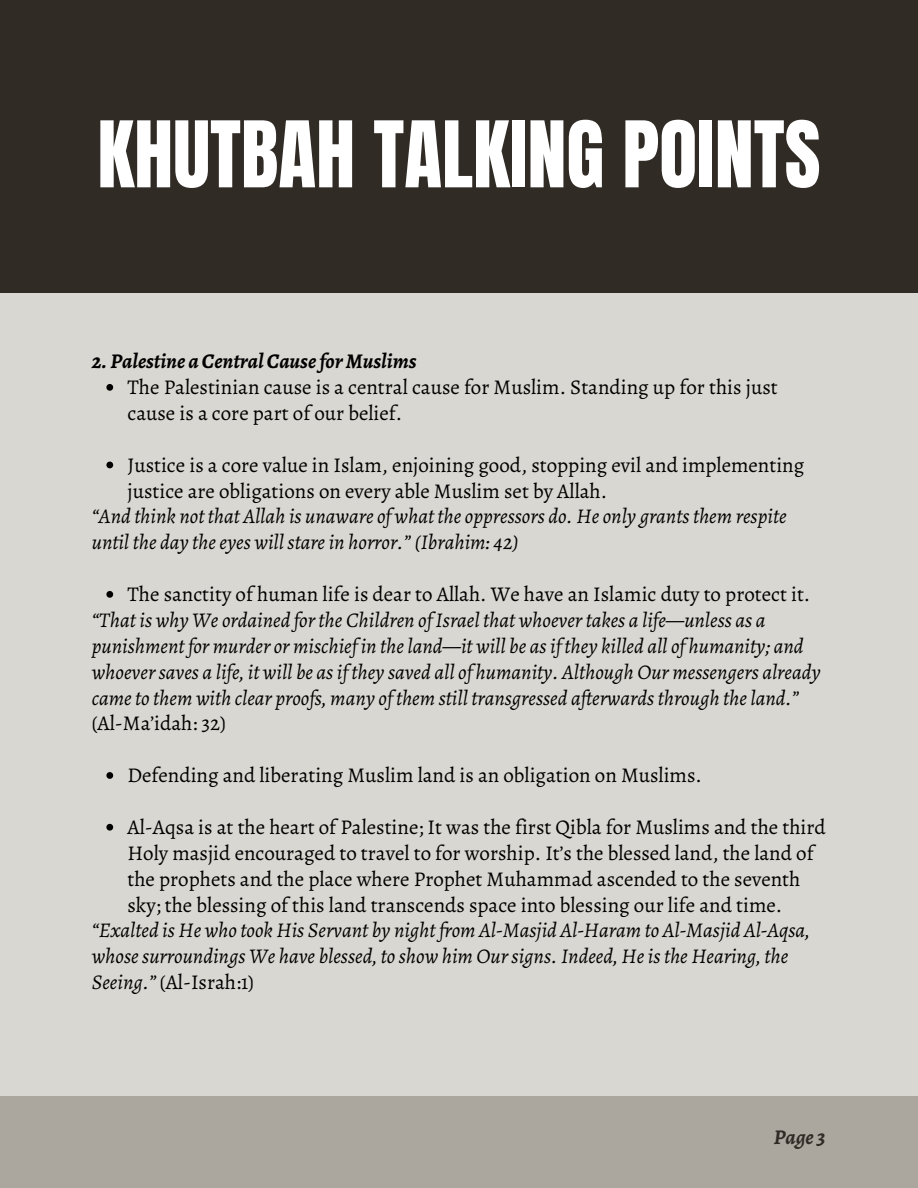
<style>
.page{position:relative;width:918px;height:1188px;background:#fff}
.page>*{position:absolute;margin:0;border:0;box-sizing:border-box;transform-origin:0 0}
.t1{font:78px "Anton";color:#fff}
.t2{font:italic 21px/25.8px "Alegreya";color:#000}
.t3{font:21px/25.8px "Alegreya";color:#000}
.t4{font:italic 700 21px "Alegreya";color:#000}
.t5{font:italic 700 21px "Alegreya";color:#312b26}
.s1{font-style:normal}
</style>
<div class="page">
<div style="left:0;top:132px;width:918px;height:1056px;background:#d9d7d1"></div>
<div style="left:0;top:0;width:918px;height:293px;background:#312b26"></div>
<div style="left:0;top:1096px;width:918px;height:92px;background:#aba69e"></div>
<svg style="left:106px;top:384px;width:7px;height:7px"></svg>
<svg style="left:106px;top:462px;width:7px;height:6px"></svg>
<svg style="left:106px;top:591px;width:7px;height:7px"></svg>
<svg style="left:106px;top:772px;width:7px;height:7px"></svg>
<svg style="left:106px;top:824px;width:7px;height:7px"></svg>
<h1 class="t1" style="left:97px;top:99px;width:725px">KHUTBAH TALKING POINTS</h1>
<p class="t4" style="left:92px;top:347px;width:326px">2. Palestine a Central Causefor Muslims</p>
<p class="t3" style="left:127px;top:374px;width:652px">The Palestinian cause is a central cause for Muslim. Standing up for this just cause is a core part of our belief.</p>
<p class="t3" style="left:127px;top:452px;width:678px">Justice is a core value in Islam, enjoining good, stopping evil and implementing justice are obligations on every able Muslim set by Allah.</p>
<p class="t2" style="left:92px;top:504px;width:696px">“And think not that Allah is unaware of what the oppressors do. He only grants them respite until the day the eyes will stare in horror.” (Ibrahim: 42)</p>
<p class="t3" style="left:127px;top:581px;width:684px">The sanctity of human life is dear to Allah. We have an Islamic duty to protect it.</p>
<p class="t2" style="left:92px;top:607px;width:730px">“That is why We ordained for the Children ofIsrael that whoever takes a life—unless as a punishment for murder or mischief in the land—it will be as if they killed all of humanity; and whoever saves a life, it will be as if they saved all of humanity. Although Our messengers already came to them with clear proofs, many of them still transgressed afterwards through the land.” <span class="s1">(Al-Ma’idah: 32)</span></p>
<p class="t3" style="left:127px;top:762px;width:576px">Defending and liberating Muslim land is an obligation on Muslims.</p>
<p class="t3" style="left:127px;top:814px;width:700px">Al-Aqsa is at the heart of Palestine; It was the first Qibla for Muslims and the third Holy masjid encouraged to travel to for worship. It’s the blessed land, the land of the prophets and the place where Prophet Muhammad ascended to the seventh sky; the blessing of this land transcends space into blessing our life and time.</p>
<h2 class="t2" style="left:92px;top:918px;width:720px">“Exalted is He who took His Servant by night from Al-Masjid Al-Haram to Al-Masjid Al-Aqsa, whose surroundings We have blessed, to show him Our signs. Indeed, He is the Hearing, the<br>Seeing.” <span class="s1">(Al-Israh:1)</span></h2>
<h2 class="t5" style="left:774px;top:1123px;width:53px">Page 3</h2>
</div>
